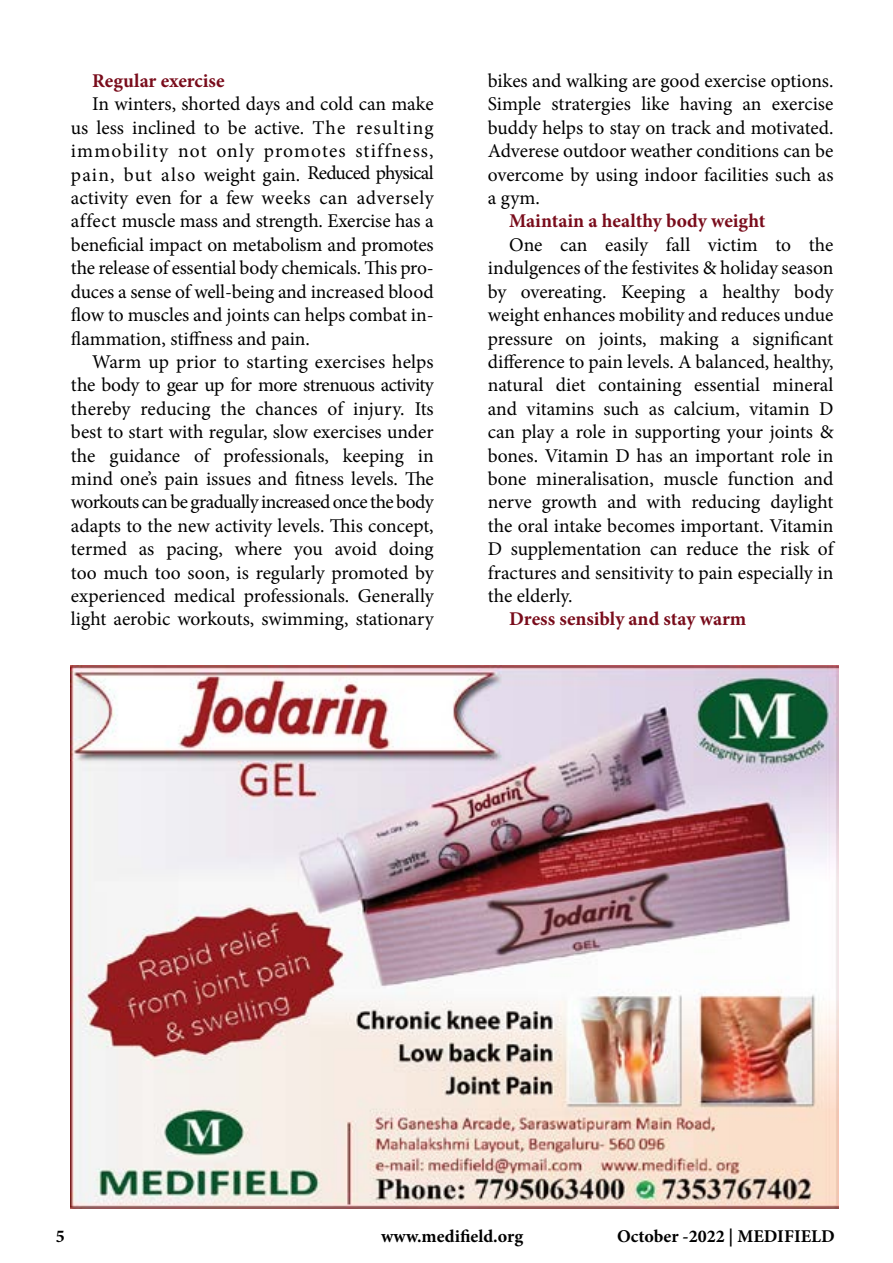
<style>
.page{position:relative;width:893px;height:1263px;background:#fff}
.page>*{position:absolute;margin:0;border:0;box-sizing:border-box;transform-origin:0 0}
.t1{font:19.5px/23.4px "Minion Pro";color:#000;text-align:justify}
.t2{font:700 19.5px "Minion Pro";color:#790c1b}
.t3{font:700 18px "Minion Pro";color:#000}
</style>
<div class="page">
<img style="left:71px;top:666px;width:768px;height:543px">
<p class="t2" style="left:92px;top:67px;width:134px">Regular exercise</p>
<p class="t1" style="left:71px;top:93px;width:364px;text-indent:21px">In winters, shorted days and cold can make us less inclined to be active. The resulting immobility not only promotes stiffness, pain, but also weight gain. Reduced physical activity even for a few weeks can adversely affect muscle mass and strength. Exercise has a beneficial impact on metabolism and promotes the release of essential body chemicals. This pro&shy;duces a sense of well-being and increased blood flow to muscles and joints can helps combat in&shy;flammation, stiffness and pain.</p>
<p class="t1" style="left:71px;top:350px;width:364px;text-indent:21px">Warm up prior to starting exercises helps the body to gear up for more strenuous activity thereby reducing the chances of injury. Its best to start with regular, slow exercises under the guidance of professionals, keeping in mind one’s pain issues and fitness levels. The workouts can be gradually increased once the body adapts to the new activity levels. This concept, termed as pacing, where you avoid doing too much too soon, is regularly promoted by experienced medical professionals. Generally light aerobic workouts, swimming, stationary</p>
<p class="t1" style="left:488px;top:69px;width:347px">bikes and walking are good exercise options.<br>Simple stratergies like having an exercise buddy helps to stay on track and motivated.<br>Adverese outdoor weather conditions can be overcome by using indoor facilities such as a gym.</p>
<p class="t2" style="left:509px;top:207px;width:258px">Maintain a healthy body weight</p>
<p class="t1" style="left:488px;top:233px;width:349px;text-indent:21px">One can easily fall victim to the indulgences of the festivites &amp; holiday season by overeating. Keeping a healthy body weight enhances mobility and reduces undue pressure on joints, making a significant difference to pain levels. A balanced, healthy, natural diet containing essential mineral and vitamins such as calcium, vitamin D can play a role in supporting your joints &amp; bones. Vitamin D has an important role in bone mineralisation, muscle function and nerve growth and with reducing daylight the oral intake becomes important. Vitamin D supplementation can reduce the risk of fractures and sensitivity to pain especially in the elderly.</p>
<p class="t2" style="left:509px;top:605px;width:239px">Dress sensibly and stay warm</p>
<p class="t3" style="left:56px;top:1224px;width:10px">5</p>
<p class="t3" style="left:381px;top:1224px;width:144px">www.medifield.org</p>
<p class="t3" style="left:617px;top:1224px;width:219px">October -2022 | MEDIFIELD</p>
</div>
